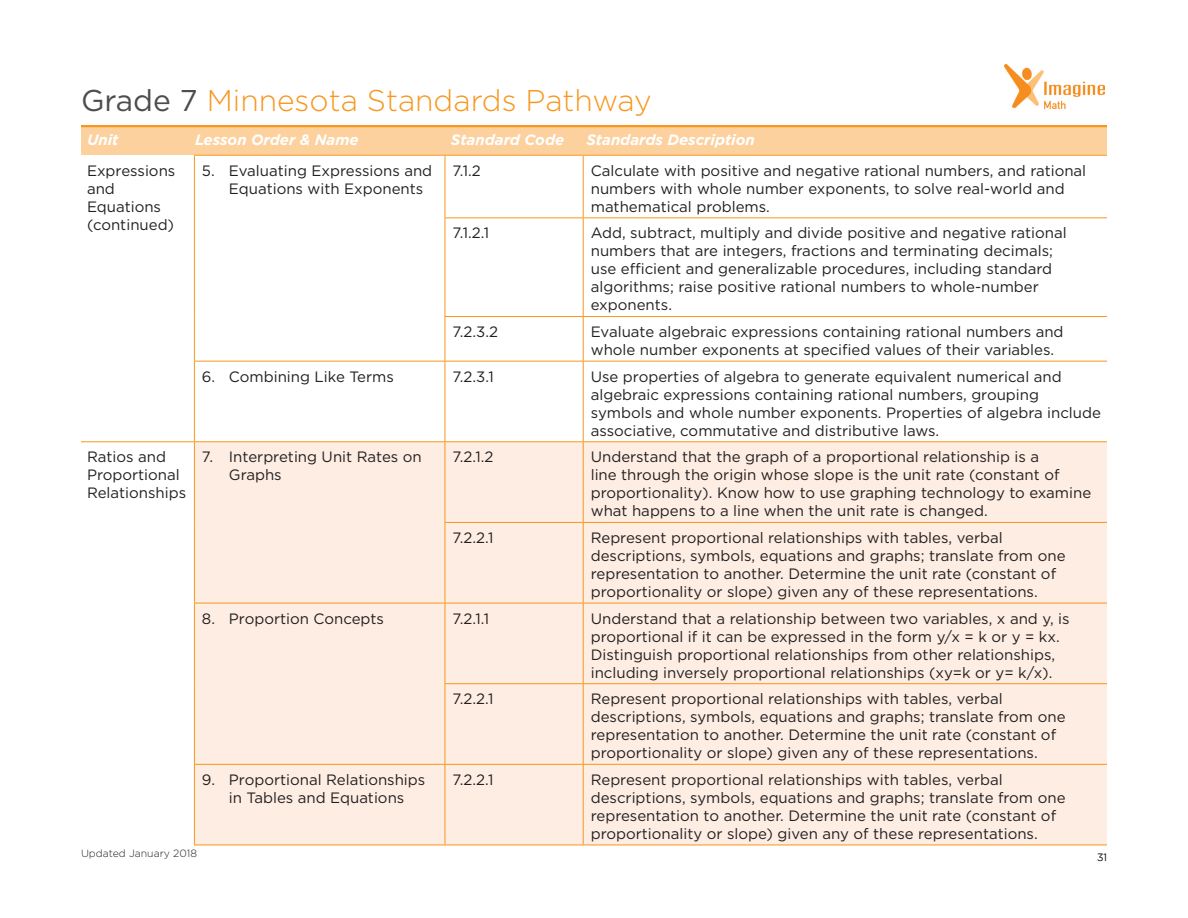
<style>
.page{position:relative;width:1188px;height:918px;background:#fff}
.page>*{position:absolute;margin:0;border:0;box-sizing:border-box;transform-origin:0 0}
.t1{font:300 30px "Gotham";color:#f7971d}
.t2{font:15px/18px "Gotham";color:#231f20}
.t3{font:italic 700 15px "Gotham";color:#fff}
.t4{font:300 10.5px "Gotham";color:#231f20}
.s1{font-weight:400;color:#4c4d4f}
</style>
<div class="page">
<img style="left:1005px;top:65px;width:99px;height:45px">
<div style="left:81px;top:126px;width:1026px;height:29px;background:#fdd19e"></div>
<hr style="left:81px;top:125px;width:1026px;height:2px;background:#f7971d">
<svg style="left:195px;top:156px;width:912px;height:285px"></svg>
<div style="left:195px;top:442px;width:912px;height:403px;background:#fdede3"></div>
<hr style="left:81px;top:441px;width:113px;height:1px;background:#f7971d">
<hr style="left:194px;top:155px;width:251px;height:1px;background:#f7971d">
<hr style="left:194px;top:156px;width:1px;height:62px;background:#f7971d">
<hr style="left:445px;top:155px;width:138px;height:1px;background:#f7971d">
<hr style="left:445px;top:156px;width:1px;height:61px;background:#f7971d">
<hr style="left:583px;top:155px;width:524px;height:1px;background:#f7971d">
<hr style="left:583px;top:156px;width:1px;height:61px;background:#f7971d">
<hr style="left:194px;top:218px;width:1px;height:98px;background:#f7971d">
<hr style="left:445px;top:217px;width:138px;height:1px;background:#f7971d">
<hr style="left:445px;top:218px;width:1px;height:98px;background:#f7971d">
<hr style="left:583px;top:217px;width:524px;height:1px;background:#f7971d">
<hr style="left:583px;top:218px;width:1px;height:98px;background:#f7971d">
<hr style="left:194px;top:316px;width:1px;height:45px;background:#f7971d">
<hr style="left:445px;top:316px;width:138px;height:1px;background:#f7971d">
<hr style="left:445px;top:317px;width:1px;height:44px;background:#f7971d">
<hr style="left:583px;top:316px;width:524px;height:1px;background:#f7971d">
<hr style="left:583px;top:317px;width:1px;height:44px;background:#f7971d">
<hr style="left:194px;top:361px;width:251px;height:1px;background:#f7971d">
<hr style="left:194px;top:362px;width:1px;height:79px;background:#f7971d">
<hr style="left:445px;top:361px;width:138px;height:1px;background:#f7971d">
<hr style="left:445px;top:362px;width:1px;height:79px;background:#f7971d">
<hr style="left:583px;top:361px;width:524px;height:1px;background:#f7971d">
<hr style="left:583px;top:362px;width:1px;height:79px;background:#f7971d">
<hr style="left:194px;top:441px;width:251px;height:1px;background:#f7971d">
<hr style="left:194px;top:442px;width:1px;height:80px;background:#f7971d">
<hr style="left:445px;top:441px;width:138px;height:1px;background:#f7971d">
<hr style="left:445px;top:442px;width:1px;height:80px;background:#f7971d">
<hr style="left:583px;top:441px;width:524px;height:1px;background:#f7971d">
<hr style="left:583px;top:442px;width:1px;height:80px;background:#f7971d">
<hr style="left:194px;top:522px;width:1px;height:81px;background:#f7971d">
<hr style="left:445px;top:522px;width:138px;height:1px;background:#f7971d">
<hr style="left:445px;top:523px;width:1px;height:80px;background:#f7971d">
<hr style="left:583px;top:522px;width:524px;height:1px;background:#f7971d">
<hr style="left:583px;top:523px;width:1px;height:80px;background:#f7971d">
<hr style="left:194px;top:603px;width:251px;height:1px;background:#f7971d">
<hr style="left:194px;top:603px;width:1px;height:81px;background:#f7971d">
<hr style="left:445px;top:603px;width:138px;height:1px;background:#f7971d">
<hr style="left:445px;top:603px;width:1px;height:80px;background:#f7971d">
<hr style="left:583px;top:603px;width:524px;height:1px;background:#f7971d">
<hr style="left:583px;top:603px;width:1px;height:80px;background:#f7971d">
<hr style="left:194px;top:684px;width:1px;height:80px;background:#f7971d">
<hr style="left:445px;top:683px;width:138px;height:1px;background:#f7971d">
<hr style="left:445px;top:684px;width:1px;height:80px;background:#f7971d">
<hr style="left:583px;top:683px;width:524px;height:1px;background:#f7971d">
<hr style="left:583px;top:684px;width:1px;height:80px;background:#f7971d">
<hr style="left:194px;top:764px;width:251px;height:1px;background:#f7971d">
<hr style="left:194px;top:765px;width:1px;height:80px;background:#f7971d">
<hr style="left:445px;top:764px;width:138px;height:1px;background:#f7971d">
<hr style="left:445px;top:765px;width:1px;height:80px;background:#f7971d">
<hr style="left:583px;top:764px;width:524px;height:1px;background:#f7971d">
<hr style="left:583px;top:765px;width:1px;height:80px;background:#f7971d">
<hr style="left:194px;top:845px;width:251px;height:1px;background:#f7971d">
<hr style="left:445px;top:845px;width:138px;height:1px;background:#f7971d">
<hr style="left:583px;top:845px;width:524px;height:1px;background:#f7971d">
<h1 class="t1" style="left:81px;top:81px;width:572px"><span class="s1">Grade 7</span> Minnesota Standards Pathway</h1>
<p class="t3" style="left:87px;top:130px;width:33px">Unit</p>
<p class="t3" style="left:195px;top:130px;width:165px">Lesson Order &amp; Name</p>
<p class="t3" style="left:451px;top:130px;width:115px">Standard Code</p>
<p class="t3" style="left:586px;top:130px;width:170px">Standards Description</p>
<p class="t2" style="left:87px;top:161px;width:90px">Expressions and<br>Equations (continued)</p>
<p class="t2" style="left:229px;top:161px;width:205px;text-indent:-27px">5. Evaluating Expressions and<br>Equations with Exponents</p>
<p class="t2" style="left:453px;top:161px;width:30px">7.1.2</p>
<p class="t2" style="left:591px;top:161px;width:497px">Calculate with positive and negative rational numbers, and rational numbers with whole number exponents, to solve real-world and mathematical problems.</p>
<p class="t3" style="left:198px;top:130px;width:165px">Lesson Order &amp; Name</p>
<p class="t3" style="left:454px;top:130px;width:115px">Standard Code</p>
<p class="t3" style="left:590px;top:130px;width:170px">Standards Description</p>
<p class="t2" style="left:453px;top:224px;width:38px">7.1.2.1</p>
<p class="t2" style="left:591px;top:224px;width:478px">Add, subtract, multiply and divide positive and negative rational numbers that are integers, fractions and terminating decimals; use efficient and generalizable procedures, including standard algorithms; raise positive rational numbers to whole-number exponents.</p>
<p class="t2" style="left:453px;top:323px;width:47px">7.2.3.2</p>
<p class="t2" style="left:591px;top:323px;width:474px">Evaluate algebraic expressions containing rational numbers and whole number exponents at specified values of their variables.</p>
<p class="t2" style="left:202px;top:367px;width:193px">6. Combining Like Terms</p>
<p class="t2" style="left:453px;top:367px;width:43px">7.2.3.1</p>
<p class="t2" style="left:591px;top:367px;width:512px">Use properties of algebra to generate equivalent numerical and algebraic expressions containing rational numbers, grouping symbols and whole number exponents. Properties of algebra include associative, commutative and distributive laws.</p>
<p class="t2" style="left:87px;top:448px;width:101px">Ratios and<br>Proportional<br>Relationships</p>
<p class="t2" style="left:229px;top:448px;width:194px;text-indent:-27px">7. Interpreting Unit Rates on<br>Graphs</p>
<p class="t2" style="left:453px;top:448px;width:43px">7.2.1.2</p>
<p class="t2" style="left:591px;top:448px;width:502px">Understand that the graph of a proportional relationship is a<br>line through the origin whose slope is the unit rate (constant of proportionality). Know how to use graphing technology to examine what happens to a line when the unit rate is changed.</p>
<p class="t2" style="left:453px;top:528px;width:43px">7.2.2.1</p>
<p class="t2" style="left:591px;top:528px;width:476px">Represent proportional relationships with tables, verbal descriptions, symbols, equations and graphs; translate from one representation to another. Determine the unit rate (constant of proportionality or slope) given any of these representations.</p>
<p class="t2" style="left:202px;top:609px;width:184px">8. Proportion Concepts</p>
<p class="t2" style="left:453px;top:609px;width:38px">7.2.1.1</p>
<p class="t2" style="left:591px;top:609px;width:480px">Understand that a relationship between two variables, x and y, is proportional if it can be expressed in the form y/x = k or y = kx.<br>Distinguish proportional relationships from other relationships, including inversely proportional relationships (xy=k or y= k/x).</p>
<p class="t2" style="left:453px;top:690px;width:43px">7.2.2.1</p>
<p class="t2" style="left:591px;top:690px;width:476px">Represent proportional relationships with tables, verbal descriptions, symbols, equations and graphs; translate from one representation to another. Determine the unit rate (constant of proportionality or slope) given any of these representations.</p>
<p class="t2" style="left:202px;top:770px;width:225px;text-align:center">9. Proportional Relationships in Tables and Equations</p>
<p class="t2" style="left:453px;top:770px;width:43px">7.2.2.1</p>
<p class="t2" style="left:591px;top:770px;width:476px">Represent proportional relationships with tables, verbal descriptions, symbols, equations and graphs; translate from one representation to another. Determine the unit rate (constant of proportionality or slope) given any of these representations.</p>
<p class="t4" style="left:81px;top:846px;width:118px">Updated January 2018</p>
<p class="t4" style="left:1097px;top:850px;width:11px">31</p>
</div>
